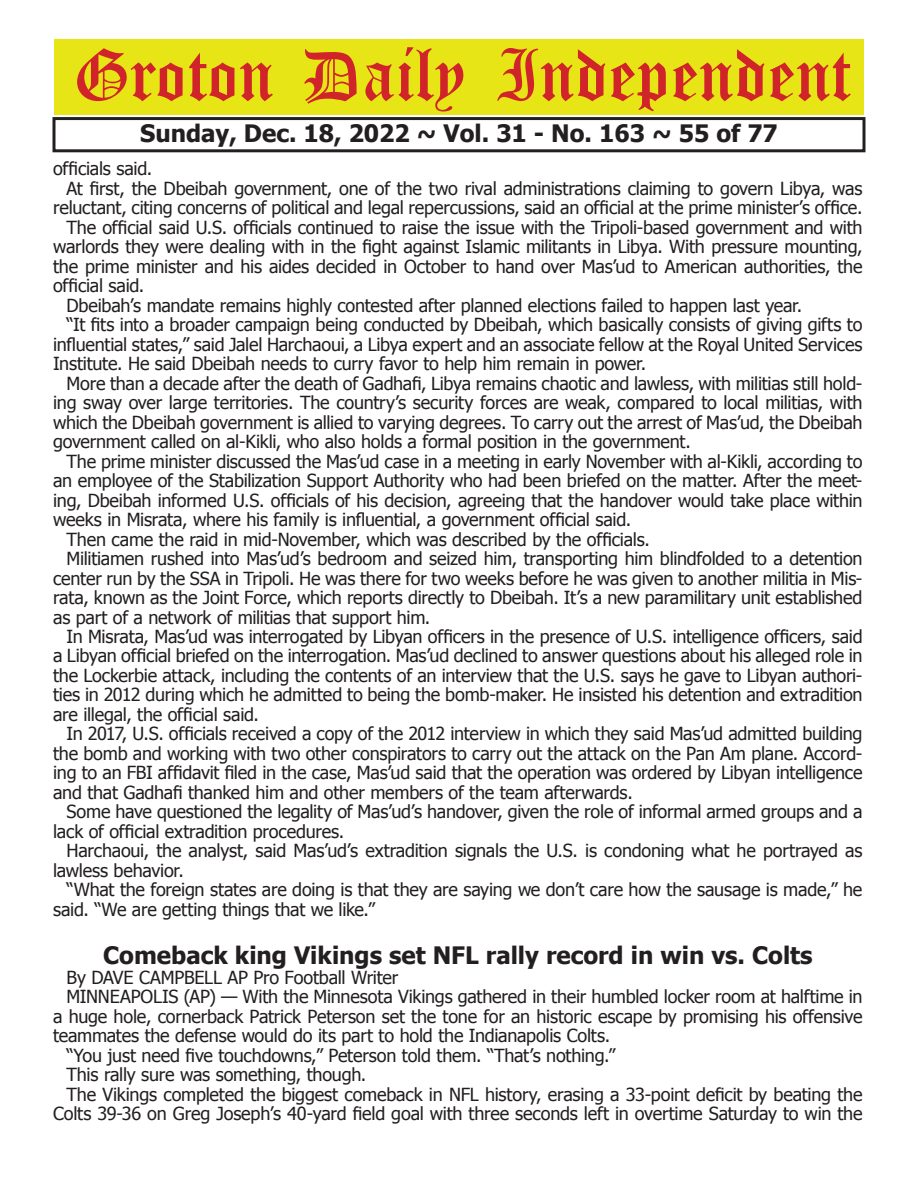
<style>
.page{position:relative;width:918px;height:1188px;background:#fff}
.page>*{position:absolute;margin:0;border:0;box-sizing:border-box;transform-origin:0 0}
.t1{font:54px "Old English Five";color:#d1232a}
.t2{font:700 24px "Tahoma";color:#231f20}
.t3{font:18px "Tahoma";letter-spacing:-.015em;color:#231f20}
</style>
<div class="page">
<div style="left:52px;top:117px;width:814px;height:35px;border:3px solid #231f20"></div>
<div style="left:54px;top:40px;width:810px;height:75px;background:#e7e515"></div>
<h1 class="t1" style="left:73px;top:50px;width:779px">Groton Daily Independent</h1>
<h2 class="t2" style="left:140px;top:116px;width:639px">Sunday, Dec. 18, 2022 ~ Vol. 31 - No. 163 ~ 55 of 77</h2>
<p class="t3" style="left:53px;top:157px;width:101px">officials said.</p>
<p class="t3" style="left:67px;top:176px;width:797px">At first, the Dbeibah government, one of the two rival administrations claiming to govern Libya, was</p>
<p class="t3" style="left:53px;top:196px;width:811px">reluctant, citing concerns of political and legal repercussions, said an official at the prime minister’s office.</p>
<p class="t3" style="left:67px;top:215px;width:797px">The official said U.S. officials continued to raise the issue with the Tripoli-based government and with</p>
<p class="t3" style="left:53px;top:235px;width:811px">warlords they were dealing with in the fight against Islamic militants in Libya. With pressure mounting,</p>
<p class="t3" style="left:53px;top:254px;width:811px">the prime minister and his aides decided in October to hand over Mas’ud to American authorities, the</p>
<p class="t3" style="left:53px;top:273px;width:93px">official said.</p>
<p class="t3" style="left:67px;top:293px;width:737px">Dbeibah’s mandate remains highly contested after planned elections failed to happen last year.</p>
<p class="t3" style="left:67px;top:312px;width:797px">“It fits into a broader campaign being conducted by Dbeibah, which basically consists of giving gifts to</p>
<p class="t3" style="left:53px;top:332px;width:811px">influential states,” said Jalel Harchaoui, a Libya expert and an associate fellow at the Royal United Services</p>
<p class="t3" style="left:53px;top:351px;width:595px">Institute. He said Dbeibah needs to curry favor to help him remain in power.</p>
<p class="t3" style="left:67px;top:371px;width:797px">More than a decade after the death of Gadhafi, Libya remains chaotic and lawless, with militias still hold-</p>
<p class="t3" style="left:53px;top:390px;width:811px">ing sway over large territories. The country’s security forces are weak, compared to local militias, with</p>
<p class="t3" style="left:53px;top:410px;width:811px">which the Dbeibah government is allied to varying degrees. To carry out the arrest of Mas’ud, the Dbeibah</p>
<p class="t3" style="left:53px;top:429px;width:639px">government called on al-Kikli, who also holds a formal position in the government.</p>
<p class="t3" style="left:67px;top:449px;width:797px">The prime minister discussed the Mas’ud case in a meeting in early November with al-Kikli, according to</p>
<p class="t3" style="left:53px;top:468px;width:811px">an employee of the Stabilization Support Authority who had been briefed on the matter. After the meet-</p>
<p class="t3" style="left:53px;top:488px;width:811px">ing, Dbeibah informed U.S. officials of his decision, agreeing that the handover would take place within</p>
<p class="t3" style="left:53px;top:507px;width:580px">weeks in Misrata, where his family is influential, a government official said.</p>
<p class="t3" style="left:67px;top:527px;width:585px">Then came the raid in mid-November, which was described by the officials.</p>
<p class="t3" style="left:67px;top:546px;width:798px">Militiamen rushed into Mas’ud’s bedroom and seized him, transporting him blindfolded to a detention</p>
<p class="t3" style="left:53px;top:566px;width:811px">center run by the SSA in Tripoli. He was there for two weeks before he was given to another militia in Mis-</p>
<p class="t3" style="left:53px;top:585px;width:811px">rata, known as the Joint Force, which reports directly to Dbeibah. It’s a new paramilitary unit established</p>
<p class="t3" style="left:53px;top:605px;width:379px">as part of a network of militias that support him.</p>
<p class="t3" style="left:67px;top:624px;width:798px">In Misrata, Mas’ud was interrogated by Libyan officers in the presence of U.S. intelligence officers, said</p>
<p class="t3" style="left:53px;top:644px;width:811px">a Libyan official briefed on the interrogation. Mas’ud declined to answer questions about his alleged role in</p>
<p class="t3" style="left:53px;top:663px;width:811px">the Lockerbie attack, including the contents of an interview that the U.S. says he gave to Libyan authori-</p>
<p class="t3" style="left:53px;top:683px;width:811px">ties in 2012 during which he admitted to being the bomb-maker. He insisted his detention and extradition</p>
<p class="t3" style="left:53px;top:702px;width:208px">are illegal, the official said.</p>
<p class="t3" style="left:67px;top:722px;width:797px">In 2017, U.S. officials received a copy of the 2012 interview in which they said Mas’ud admitted building</p>
<p class="t3" style="left:53px;top:741px;width:811px">the bomb and working with two other conspirators to carry out the attack on the Pan Am plane. Accord-</p>
<p class="t3" style="left:53px;top:761px;width:811px">ing to an FBI affidavit filed in the case, Mas’ud said that the operation was ordered by Libyan intelligence</p>
<p class="t3" style="left:53px;top:780px;width:581px">and that Gadhafi thanked him and other members of the team afterwards.</p>
<p class="t3" style="left:67px;top:800px;width:797px">Some have questioned the legality of Mas’ud’s handover, given the role of informal armed groups and a</p>
<p class="t3" style="left:53px;top:819px;width:293px">lack of official extradition procedures.</p>
<p class="t3" style="left:67px;top:839px;width:797px">Harchaoui, the analyst, said Mas’ud’s extradition signals the U.S. is condoning what he portrayed as</p>
<p class="t3" style="left:53px;top:858px;width:132px">lawless behavior.</p>
<p class="t3" style="left:67px;top:878px;width:797px">“What the foreign states are doing is that they are saying we don’t care how the sausage is made,” he</p>
<p class="t3" style="left:53px;top:897px;width:323px">said. “We are getting things that we like.”</p>
<h2 class="t2" style="left:103px;top:939px;width:711px">Comeback king Vikings set NFL rally record in win vs. Colts</h2>
<p class="t3" style="left:67px;top:965px;width:333px">By DAVE CAMPBELL AP Pro Football Writer</p>
<p class="t3" style="left:67px;top:985px;width:798px">MINNEAPOLIS (AP) — With the Minnesota Vikings gathered in their humbled locker room at halftime in</p>
<p class="t3" style="left:53px;top:1004px;width:811px">a huge hole, cornerback Patrick Peterson set the tone for an historic escape by promising his offensive</p>
<p class="t3" style="left:53px;top:1024px;width:559px">teammates the defense would do its part to hold the Indianapolis Colts.</p>
<p class="t3" style="left:67px;top:1043px;width:550px">“You just need five touchdowns,” Peterson told them. “That’s nothing.”</p>
<p class="t3" style="left:67px;top:1063px;width:301px">This rally sure was something, though.</p>
<p class="t3" style="left:67px;top:1082px;width:797px">The Vikings completed the biggest comeback in NFL history, erasing a 33-point deficit by beating the</p>
<p class="t3" style="left:53px;top:1102px;width:811px">Colts 39-36 on Greg Joseph’s 40-yard field goal with three seconds left in overtime Saturday to win the</p>
</div>
